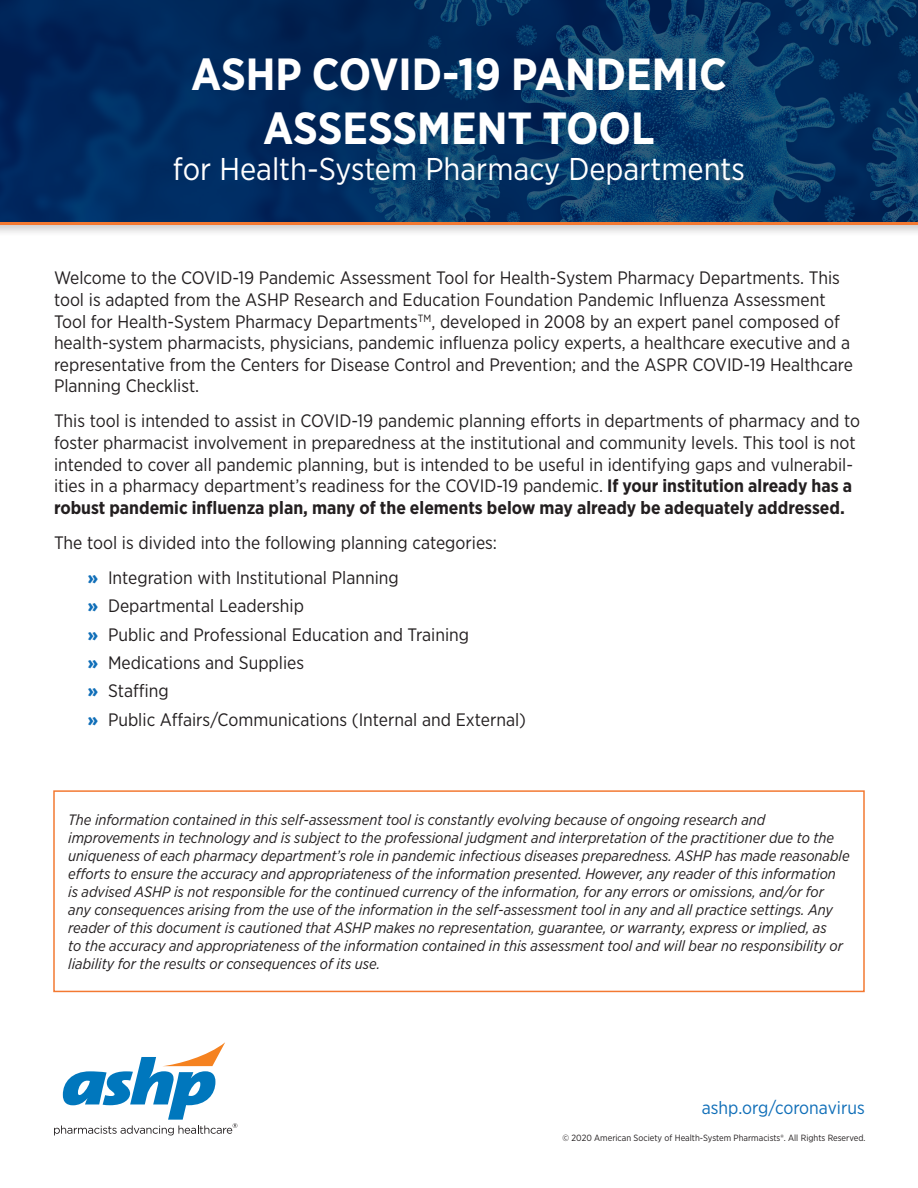
<style>
.page{position:relative;width:918px;height:1188px;background:#fff}
.page>*{position:absolute;margin:0;border:0;box-sizing:border-box;transform-origin:0 0}
.t1{font:700 45px/54px "Gotham Narrow";color:#fff;text-align:center}
.t2{font:31.5px "Gotham Narrow";color:#fff}
.t3{font:18px/21.6px "Gotham Narrow";color:#231f20}
.t4{font:18px "Gotham Narrow";color:#0f6eb8}
.t5{font:italic 15px/18px "Gotham Narrow";color:#231f20}
.t6{font:9px "Gotham Narrow";color:#231f20}
.s1{font-weight:700}
.s2{font-weight:900;color:#0f6eb8}
</style>
<div class="page">
<div style="left:0;top:0;width:918px;height:238px;background:#231f20;opacity:.3"></div>
<svg style="left:0;top:0;width:918px;height:222px;background:#043061"></svg>
<svg style="left:54px;top:1042px;width:183px;height:93px"></svg>
<div style="left:53px;top:790px;width:812px;height:202px;border:2px solid #f37932"></div>
<hr style="left:0;top:222px;width:918px;height:3px;background:#f37932">
<p class="t1" style="left:191px;top:47px;width:537px">ASHP COVID-19 PANDEMIC<br>ASSESSMENT TOOL</p>
<p class="t2" style="left:173px;top:149px;width:574px">for Health-System Pharmacy Departments</p>
<p class="t3" style="left:54px;top:267px;width:801px">Welcome to the COVID-19 Pandemic Assessment Tool for Health-System Pharmacy Departments. This tool is adapted from the ASHP Research and Education Foundation Pandemic Influenza Assessment Tool for Health-System Pharmacy Departments<sup>TM</sup>, developed in 2008 by an expert panel composed of health-system pharmacists, physicians, pandemic influenza policy experts, a healthcare executive and a representative from the Centers for Disease Control and Prevention; and the ASPR COVID-19 Healthcare Planning Checklist.</p>
<p class="t3" style="left:54px;top:410px;width:808px">This tool is intended to assist in COVID-19 pandemic planning efforts in departments of pharmacy and to foster pharmacist involvement in preparedness at the institutional and community levels. This tool is not intended to cover all pandemic planning, but is intended to be useful in identifying gaps and vulnerabil&shy;ities in a pharmacy department’s readiness for the COVID-19 pandemic. <span class="s1">If your institution already has a robust pandemic influenza plan, many of the elements below may already be adequately addressed.</span></p>
<p class="t3" style="left:54px;top:532px;width:445px">The tool is divided into the following planning categories:</p>
<p class="t3" style="left:88px;top:567px;width:313px"><span class="s2">»</span> Integration with Institutional Planning</p>
<p class="t3" style="left:88px;top:595px;width:218px"><span class="s2">»</span> Departmental Leadership</p>
<p class="t3" style="left:88px;top:623px;width:383px"><span class="s2">»</span> Public and Professional Education and Training</p>
<p class="t3" style="left:88px;top:652px;width:218px"><span class="s2">»</span> Medications and Supplies</p>
<p class="t3" style="left:88px;top:680px;width:82px"><span class="s2">»</span> Staffing</p>
<p class="t3" style="left:88px;top:708px;width:440px"><span class="s2">»</span> Public Affairs/Communications (Internal and External)</p>
<p class="t5" style="left:68px;top:811px;width:783px">The information contained in this self-assessment tool is constantly evolving because of ongoing research and improvements in technology and is subject to the professional judgment and interpretation of the practitioner due to the uniqueness of each pharmacy department’s role in pandemic infectious diseases preparedness. ASHP has made reasonable efforts to ensure the accuracy and appropriateness of the information presented. However, any reader of this information<br>is advised ASHP is not responsible for the continued currency of the information, for any errors or omissions, and/or for any consequences arising from the use of the information in the self-assessment tool in any and all practice settings. Any reader of this document is cautioned that ASHP makes no representation, guarantee, or warranty, express or implied, as<br>to the accuracy and appropriateness of the information contained in this assessment tool and will bear no responsibility or liability for the results or consequences of its use.</p>
<p class="t4" style="left:702px;top:1096px;width:164px">ashp.org/coronavirus</p>
<p class="t6" style="left:563px;top:1132px;width:304px">© 2020 American Society of Health-System Pharmacists®. All Rights Reserved.</p>
</div>
